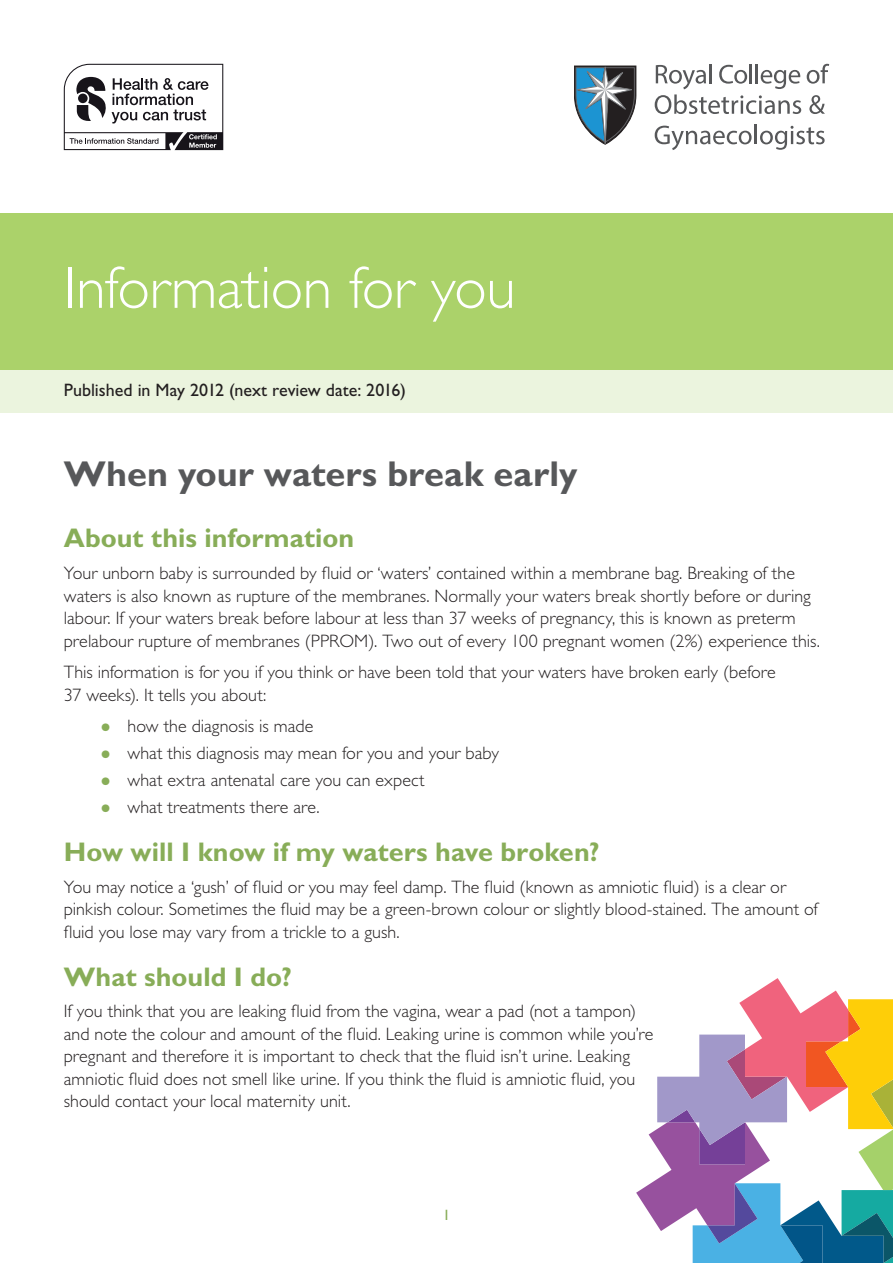
<style>
.page{position:relative;width:893px;height:1263px;background:#fff}
.page>*{position:absolute;margin:0;border:0;box-sizing:border-box;transform-origin:0 0}
.t1{font:300 60px "Gill Sans";letter-spacing:-.01em;color:#fff}
.PI_title{font:700 36px "Gill Sans";color:#57585a}
.PI_A_head{font:700 27px "Gill Sans";color:#88ad58}
.PI_body_text{font:300 18px/22.5px "Gill Sans";color:#231f20}
.PI_review_date{font:18px "Gill Sans";color:#231f20}
.PI_page_number{font:15px "Gill Sans";color:#88ad58}
.s1{font-size:31.5px;color:#88ad58}
</style>
<div class="page">
<svg style="left:64px;top:64px;width:159px;height:86px"></svg>
<svg style="left:807px;top:64px;width:22px;height:20px"></svg>
<svg style="left:655px;top:64px;width:146px;height:50px"></svg>
<svg style="left:809px;top:95px;width:16px;height:19px"></svg>
<svg style="left:655px;top:125px;width:170px;height:25px"></svg>
<svg style="left:574px;top:65px;width:63px;height:80px"></svg>
<div style="left:0;top:213px;width:893px;height:157px;background:#abd26a"></div>
<div style="left:0;top:370px;width:893px;height:42px;background:#ebf4de"></div>
<svg style="left:636px;top:978px;width:257px;height:285px"></svg>
<h1 class="t1" style="left:64px;top:254px;width:453px">Information for you</h1>
<p class="PI_review_date" style="left:64px;top:379px;width:344px">Published in May 2012 (next review date: 2016)</p>
<p class="PI_title" style="left:64px;top:452px;width:515px">When your waters break early</p>
<p class="PI_A_head" style="left:64px;top:522px;width:292px">About this information</p>
<p class="PI_body_text" style="left:64px;top:562px;width:758px">Your unborn baby is surrounded by fluid or ‘waters’ contained within a membrane bag. Breaking of the waters is also known as rupture of the membranes. Normally your waters break shortly before or during labour. If your waters break before labour at less than 37 weeks of pregnancy, this is known as preterm prelabour rupture of membranes (PPROM). Two out of every 100 pregnant women (2%) experience this.</p>
<p class="PI_body_text" style="left:64px;top:661px;width:713px">This information is for you if you think or have been told that your waters have broken early (before<br>37 weeks). It tells you about:</p>
<p class="PI_body_text" style="left:98px;top:715px;width:217px"><span class="s1">•</span> how the diagnosis is made</p>
<p class="PI_body_text" style="left:98px;top:742px;width:403px"><span class="s1">•</span> what this diagnosis may mean for you and your baby</p>
<p class="PI_body_text" style="left:98px;top:769px;width:328px"><span class="s1">•</span> what extra antenatal care you can expect</p>
<p class="PI_body_text" style="left:98px;top:796px;width:223px"><span class="s1">•</span> what treatments there are.</p>
<p class="PI_A_head" style="left:64px;top:836px;width:537px">How will I know if my waters have broken?</p>
<p class="PI_body_text" style="left:64px;top:875px;width:756px">You may notice a ‘gush’ of fluid or you may feel damp. The fluid (known as amniotic fluid) is a clear or pinkish colour. Sometimes the fluid may be a green-brown colour or slightly blood-stained. The amount of fluid you lose may vary from a trickle to a gush.</p>
<p class="PI_A_head" style="left:64px;top:960px;width:230px">What should I do?</p>
<p class="PI_body_text" style="left:64px;top:1000px;width:591px">If you think that you are leaking fluid from the vagina, wear a pad (not a tampon) and note the colour and amount of the fluid. Leaking urine is common while you’re pregnant and therefore it is important to check that the fluid isn’t urine. Leaking amniotic fluid does not smell like urine. If you think the fluid is amniotic fluid, you should contact your local maternity unit.</p>
<p class="PI_page_number" style="left:443px;top:1207px;width:9px">1</p>
</div>
